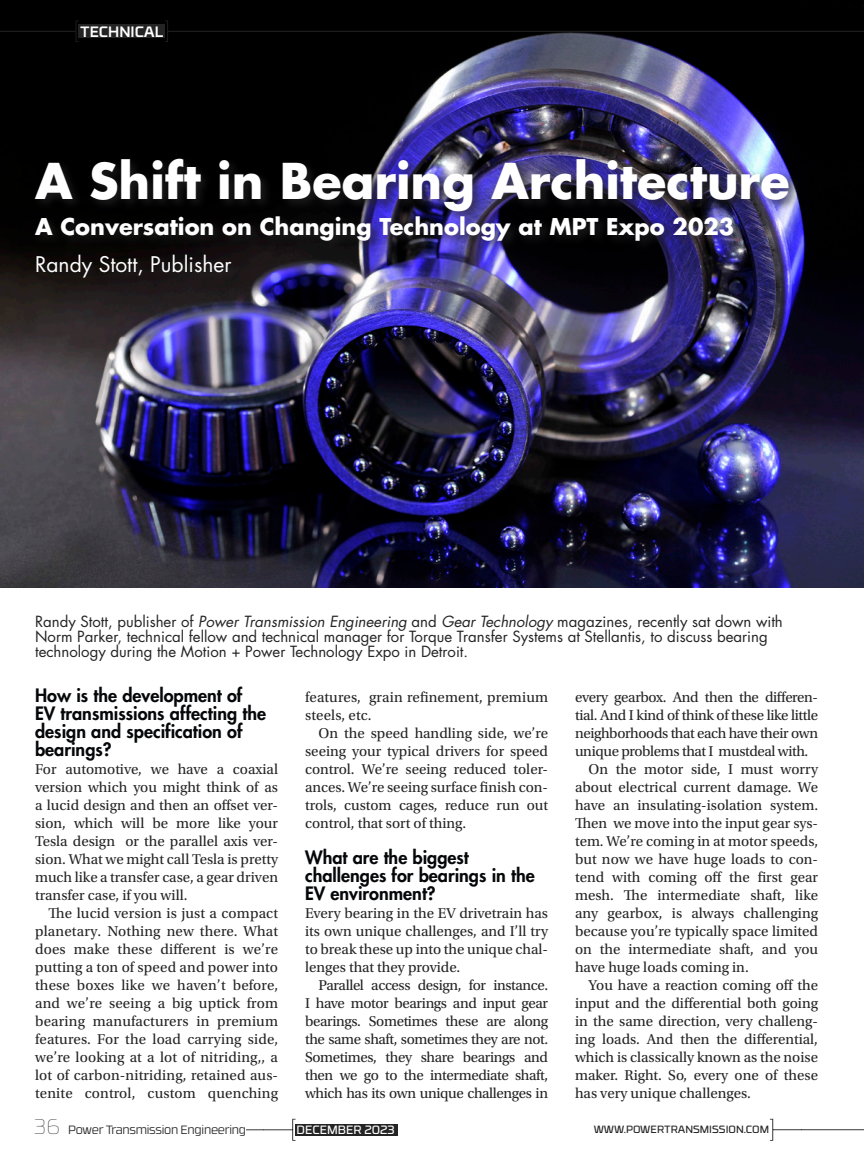
<style>
.page{position:relative;width:864px;height:1161px;background:#fff}
.page>*{position:absolute;margin:0;border:0;box-sizing:border-box;transform-origin:0 0}
.Technical_Header{font:700 48px "Futura Std";color:#fff}
.Technical_SubHeader{font:700 22.5px "Futura Std";color:#fff}
.Technical_Authors{font:21px "Futura Std";color:#fff}
.Technical_Body_Header{font:800 18px/18px "Futura Std";color:#050709}
.Body_Text{font:15px/18px "Utopia Std";color:#242424;text-align:justify}
.Body_Text_after_Header{font:15px/18px "Utopia Std";color:#242424;text-align:justify}
.Technical_Presented_Text{font:15px/15px "Futura Std";color:#242424}
.t1{font:500 15px "RB No 3.1";color:#fff}
.t2{font:300 12px "RB No 3.1";letter-spacing:-.02em;color:#242424}
.t3{font:12px "RB No 3.1";color:#fff}
.t4{font:10.5px "RB No 3.1";color:#242424}
.s1{font-style:italic}
.s2{font-weight:100;font-size:21px}
</style>
<div class="page">
<img style="left:0;top:5px;width:864px;height:583px">
<div style="left:33px;top:156px;width:769px;height:134px;background:#242424;opacity:.75"></div>
<svg style="left:246px;top:1119px;width:50px;height:22px"></svg>
<svg style="left:770px;top:1119px;width:94px;height:22px"></svg>
<div style="left:296px;top:1124px;width:102px;height:12px;background:#242424"></div>
<div style="left:79px;top:24px;width:86px;height:14px;background:#242424"></div>
<svg style="left:76px;top:21px;width:3px;height:21px"></svg>
<hr style="left:168px;top:31px;width:696px;height:1px;background:#242424">
<svg style="left:165px;top:21px;width:3px;height:21px"></svg>
<hr style="left:0;top:31px;width:76px;height:1px;background:#242424">
<p class="t1" style="left:80px;top:20px;width:85px">TECHNICAL</p>
<p class="Technical_Header" style="left:35px;top:149px;width:756px">A Shift in Bearing Architecture</p>
<p class="Technical_SubHeader" style="left:35px;top:211px;width:701px">A Conversation on Changing Technology at MPT Expo 2023</p>
<p class="Technical_Authors" style="left:35px;top:251px;width:198px">Randy Stott, Publisher</p>
<p class="Technical_Presented_Text" style="left:35px;top:615px;width:749px">Randy Stott, publisher of <span class="s1">Power Transmission Engineering</span> and <span class="s1">Gear Technology</span> magazines, recently sat down with<br>Norm Parker, technical fellow and technical manager for Torque Transfer Systems at Stellantis, to discuss bearing technology during the Motion + Power Technology Expo in Detroit.</p>
<p class="Technical_Body_Header" style="left:35px;top:686px;width:232px">How is the development of<br>EV transmissions affecting the design and specification of bearings?</p>
<p class="Body_Text_after_Header" style="left:35px;top:760px;width:245px">For automotive, we have a coaxial version which you might think of as a lucid design and then an offset ver&shy;sion, which will be more like your Tesla design or the parallel axis ver&shy;sion. What we might call Tesla is pretty much like a transfer case, a gear driven transfer case, if you will.</p>
<p class="Body_Text" style="left:35px;top:904px;width:245px;text-indent:14px">The lucid version is just a compact planetary. Nothing new there. What does make these different is we’re putting a ton of speed and power into these boxes like we haven’t before, and we’re seeing a big uptick from bearing manufacturers in premium features. For the load carrying side, we’re looking at a lot of nitriding,, a lot of carbon-nitriding, retained aus&shy;tenite control, custom quenching</p>
<p class="Body_Text" style="left:305px;top:688px;width:245px">features, grain refinement, premium steels, etc.</p>
<p class="Body_Text" style="left:305px;top:724px;width:245px;text-indent:14px">On the speed handling side, we’re seeing your typical drivers for speed control. We’re seeing reduced toler&shy;ances. We’re seeing surface finish con&shy;trols, custom cages, reduce run out control, that sort of thing.</p>
<p class="Technical_Body_Header" style="left:305px;top:848px;width:231px">What are the biggest challenges for bearings in the<br>EV environment?</p>
<p class="Body_Text_after_Header" style="left:305px;top:904px;width:245px">Every bearing in the EV drivetrain has its own unique challenges, and I’ll try to break these up into the unique chal&shy;lenges that they provide.</p>
<p class="Body_Text" style="left:305px;top:976px;width:245px;text-indent:14px">Parallel access design, for instance.<br>I have motor bearings and input gear bearings. Sometimes these are along the same shaft, sometimes they are not.<br>Sometimes, they share bearings and then we go to the intermediate shaft, which has its own unique challenges in</p>
<p class="Body_Text" style="left:575px;top:688px;width:245px">every gearbox. And then the differen&shy;tial. And I kind of think of these like little neighborhoods that each have their own unique problems that I mustdeal with.</p>
<p class="Body_Text" style="left:575px;top:760px;width:245px;text-indent:14px">On the motor side, I must worry about electrical current damage. We have an insulating-isolation system.<br>Then we move into the input gear sys&shy;tem. We’re coming in at motor speeds, but now we have huge loads to con&shy;tend with coming off the first gear mesh. The intermediate shaft, like any gearbox, is always challenging because you’re typically space limited on the intermediate shaft, and you have huge loads coming in.</p>
<p class="Body_Text" style="left:575px;top:976px;width:245px;text-indent:14px">You have a reaction coming off the input and the differential both going in the same direction, very challeng&shy;ing loads. And then the differential, which is classically known as the noise maker. Right. So, every one of these has very unique challenges.</p>
<p class="t2" style="left:34px;top:1121px;width:213px"><span class="s2">36</span> Power Transmission Engineering</p>
<p class="t3" style="left:297px;top:1121px;width:100px">DECEMBER 2023</p>
<p class="t4" style="left:594px;top:1122px;width:177px">WWW.POWERTRANSMISSION.COM</p>
</div>
